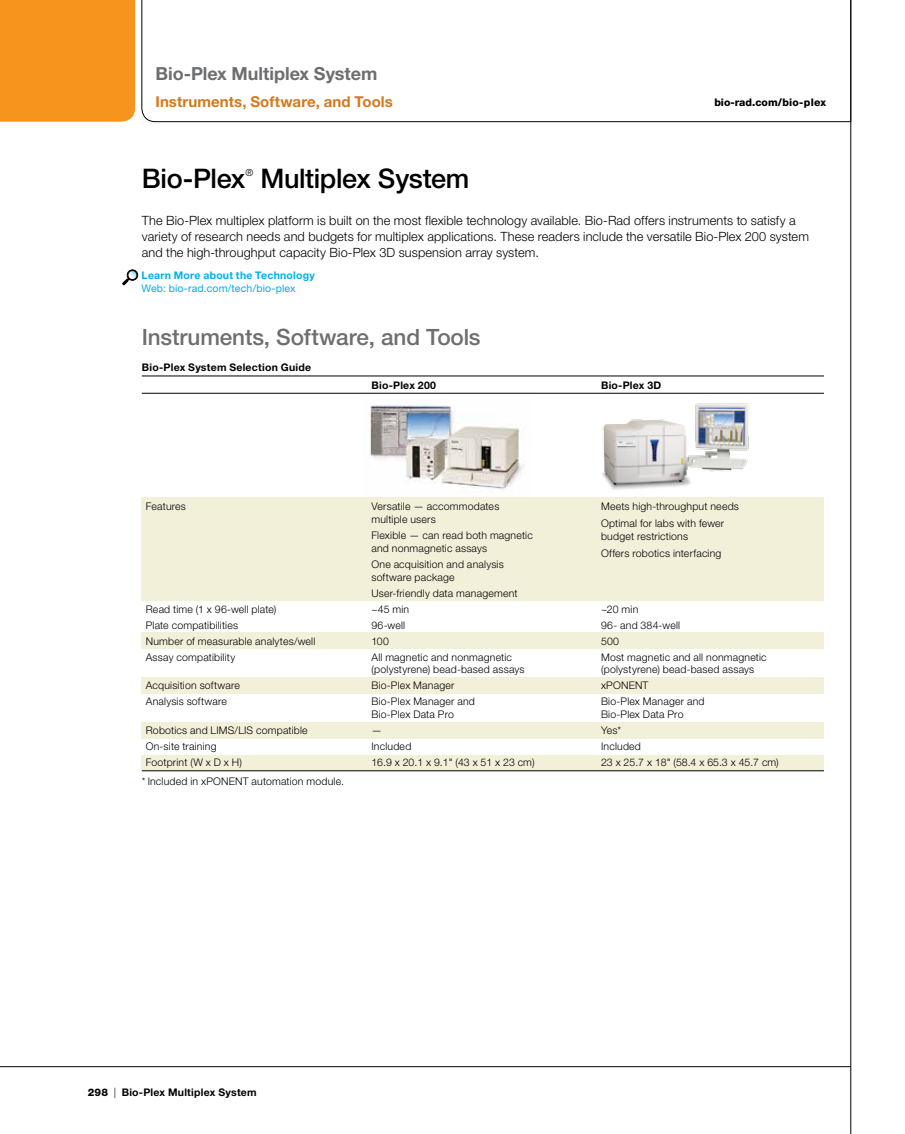
<style>
.page{position:relative;width:905px;height:1134px;background:#fff}
.page>*{position:absolute;margin:0;border:0;box-sizing:border-box;transform-origin:0 0}
.t1{font:500 27px "Helvetica Neue LT Std";letter-spacing:-.015em;color:#000}
.t2{font:500 22.5px "Helvetica Neue LT Std";letter-spacing:-.005em;color:#6d6e71}
.t3{font:700 18px "Helvetica Neue LT Std";letter-spacing:-.005em;color:#6d6e71}
.t4{font:700 15px "Helvetica Neue LT Std";letter-spacing:.005em;color:#d5791a}
.t5{font:300 12.75px/15.8px "Helvetica Neue LT Std";letter-spacing:.005em;color:#000}
.t6{font:300 10.5px/16px "Helvetica Neue LT Std";letter-spacing:.02em;color:#000}
.t7{font:700 10.5px "Helvetica Neue LT Std";letter-spacing:.025em;color:#000}
.t8{font:300 10.5px "Helvetica Neue LT Std";color:#000}
.t9{font:10.5px "Helvetica Neue LT Std";letter-spacing:.015em;color:#00aeef}
.t10{font:700 10.5px "Helvetica Neue LT Std";letter-spacing:.02em;color:#00aeef}
.t11{font:800 10.5px "Helvetica Neue LT Std";color:#000}
.t12{font:300 9.75px "Helvetica Neue LT Std";color:#000}
.s1{font-weight:800}
.s2{font-weight:300}
</style>
<div class="page">
<hr style="left:0;top:1066px;width:850px;height:1px;background:#000">
<hr style="left:850px;top:0;width:1px;height:1134px;background:#000">
<div style="left:0;top:0;width:135px;height:122px;background:#f7941e"></div>
<svg style="left:141px;top:0;width:710px;height:122px"></svg>
<div style="left:142px;top:497px;width:682px;height:104px;background:#f3f0da"></div>
<div style="left:142px;top:755px;width:682px;height:16px;background:#f3f0da"></div>
<div style="left:142px;top:722px;width:682px;height:16px;background:#f3f0da"></div>
<div style="left:142px;top:677px;width:682px;height:17px;background:#f3f0da"></div>
<div style="left:142px;top:632px;width:682px;height:17px;background:#f3f0da"></div>
<hr style="left:142px;top:376px;width:682px;height:1px;background:#000">
<hr style="left:142px;top:393px;width:682px;height:1px;background:#000">
<hr style="left:142px;top:771px;width:682px;height:1px;background:#000">
<img style="left:369px;top:405px;width:156px;height:85px">
<img style="left:602px;top:403px;width:148px;height:87px">
<svg style="left:122px;top:270px;width:16px;height:15px"></svg>
<h3 class="t3" style="left:155px;top:62px;width:223px">Bio-Plex Multiplex System</h3>
<h3 class="t4" style="left:155px;top:92px;width:239px">Instruments, Software, and Tools</h3>
<p class="t11" style="left:714px;top:96px;width:113px">bio-rad.com/bio-plex</p>
<h1 class="t1" style="left:142px;top:162px;width:105px">Bio-Plex</h1>
<p class="t12" style="left:245px;top:166px;width:9px">®</p>
<h1 class="t1" style="left:260px;top:162px;width:210px">Multiplex System</h1>
<p class="t5" style="left:142px;top:213px;width:668px">The Bio-Plex multiplex platform is built on the most flexible technology available. Bio-Rad offers instruments to satisfy a variety of research needs and budgets for multiplex applications. These readers include the versatile Bio-Plex 200 system and the high-throughput capacity Bio-Plex 3D suspension array system.</p>
<p class="t10" style="left:141px;top:269px;width:175px">Learn More about the Technology</p>
<p class="t9" style="left:141px;top:282px;width:156px">Web: bio-rad.com/tech/bio-plex</p>
<h2 class="t2" style="left:142px;top:324px;width:340px">Instruments, Software, and Tools</h2>
<p class="t7" style="left:142px;top:361px;width:171px">Bio-Plex System Selection Guide</p>
<p class="t7" style="left:371px;top:378px;width:66px">Bio-Plex 200</p>
<p class="t7" style="left:601px;top:378px;width:62px">Bio-Plex 3D</p>
<p class="t6" style="left:146px;top:498px;width:42px">Features</p>
<p class="t6" style="left:371px;top:498px;width:129px">Versatile — accommodates</p>
<p class="t6" style="left:601px;top:498px;width:139px">Meets high-throughput needs</p>
<p class="t6" style="left:371px;top:511px;width:163px">multiple users<br>Flexible — can read both magnetic</p>
<p class="t6" style="left:601px;top:515px;width:125px">Optimal for labs with fewer</p>
<p class="t6" style="left:371px;top:540px;width:117px">and nonmagnetic assays</p>
<p class="t6" style="left:601px;top:528px;width:89px">budget restrictions</p>
<p class="t6" style="left:601px;top:545px;width:122px">Offers robotics interfacing</p>
<p class="t6" style="left:371px;top:556px;width:134px">One acquisition and analysis</p>
<p class="t6" style="left:371px;top:569px;width:148px">software package<br>User-friendly data management</p>
<p class="t6" style="left:146px;top:601px;width:132px">Read time (1 x 96-well plate)</p>
<p class="t6" style="left:371px;top:601px;width:39px">~45 min</p>
<p class="t6" style="left:601px;top:601px;width:39px">~20 min</p>
<p class="t6" style="left:146px;top:617px;width:94px">Plate compatibilities</p>
<p class="t6" style="left:371px;top:617px;width:35px">96-well</p>
<p class="t6" style="left:601px;top:617px;width:81px">96- and 384-well</p>
<p class="t6" style="left:146px;top:633px;width:171px">Number of measurable analytes/well</p>
<p class="t6" style="left:371px;top:633px;width:19px">100</p>
<p class="t6" style="left:601px;top:633px;width:19px">500</p>
<p class="t6" style="left:146px;top:649px;width:91px">Assay compatibility</p>
<p class="t6" style="left:371px;top:649px;width:142px">All magnetic and nonmagnetic</p>
<p class="t6" style="left:601px;top:649px;width:167px">Most magnetic and all nonmagnetic</p>
<p class="t6" style="left:371px;top:661px;width:155px">(polystyrene) bead-based assays</p>
<p class="t6" style="left:601px;top:661px;width:155px">(polystyrene) bead-based assays</p>
<p class="t6" style="left:146px;top:677px;width:96px">Acquisition software</p>
<p class="t6" style="left:371px;top:677px;width:85px">Bio-Plex Manager</p>
<p class="t6" style="left:601px;top:677px;width:49px">xPONENT</p>
<p class="t6" style="left:146px;top:693px;width:83px">Analysis software</p>
<p class="t6" style="left:371px;top:693px;width:105px">Bio-Plex Manager and</p>
<p class="t6" style="left:601px;top:693px;width:105px">Bio-Plex Manager and</p>
<p class="t6" style="left:371px;top:706px;width:84px">Bio-Plex Data Pro</p>
<p class="t6" style="left:601px;top:706px;width:84px">Bio-Plex Data Pro</p>
<p class="t6" style="left:146px;top:722px;width:163px">Robotics and LIMS/LIS compatible</p>
<p class="t6" style="left:371px;top:722px;width:12px">—</p>
<p class="t6" style="left:601px;top:722px;width:22px">Yes*</p>
<p class="t6" style="left:146px;top:738px;width:72px">On-site training</p>
<p class="t6" style="left:371px;top:738px;width:41px">Included</p>
<p class="t6" style="left:601px;top:738px;width:41px">Included</p>
<p class="t6" style="left:146px;top:754px;width:98px">Footprint (W x D x H)</p>
<p class="t8" style="left:371px;top:756px;width:165px">16.9 x 20.1 x 9.1" (43 x 51 x 23 cm)</p>
<p class="t8" style="left:601px;top:756px;width:179px">23 x 25.7 x 18" (58.4 x 65.3 x 45.7 cm)</p>
<p class="t6" style="left:142px;top:773px;width:204px">* Included in xPONENT automation module.</p>
<p class="t7" style="left:88px;top:1086px;width:170px"><span class="s1">298</span> <span class="s2">|</span> Bio-Plex Multiplex System</p>
</div>
